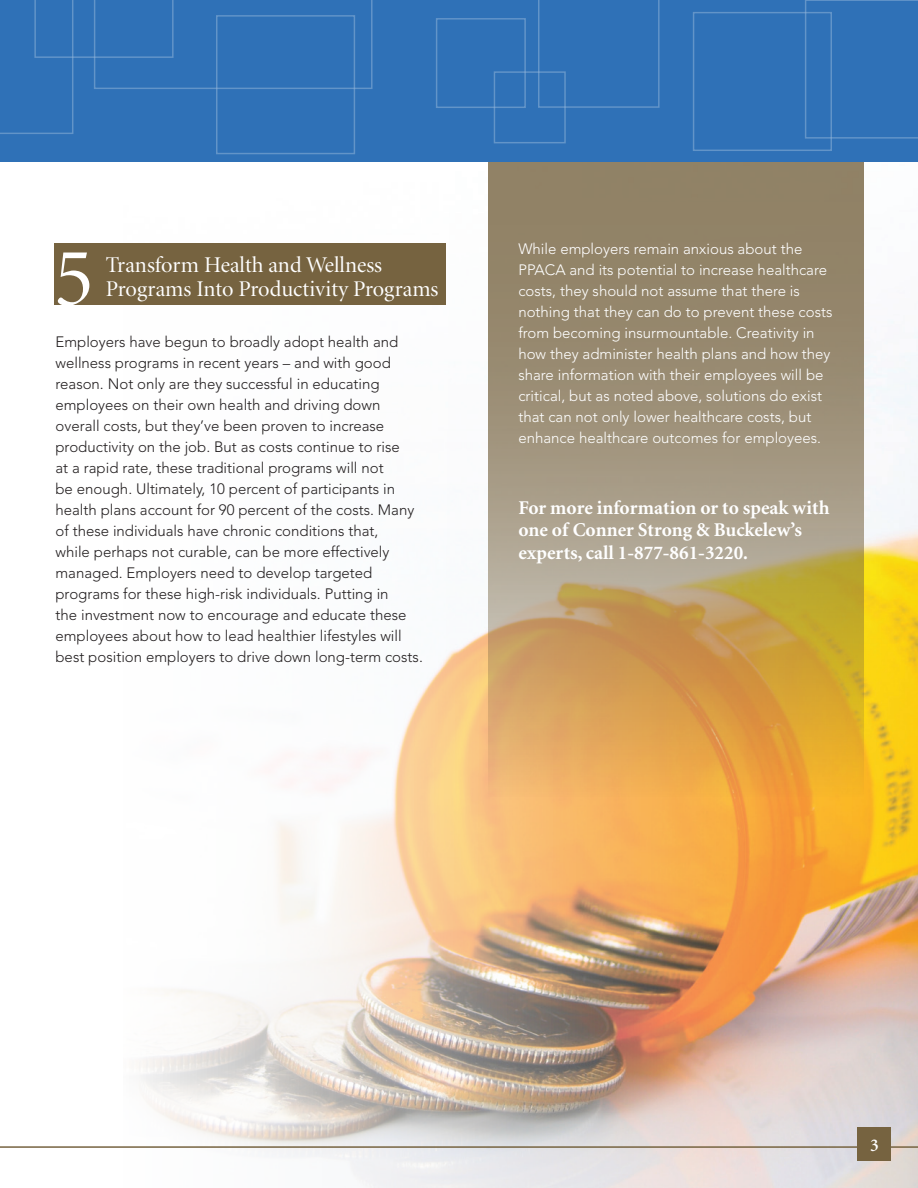
<style>
.page{position:relative;width:918px;height:1188px;background:#fff}
.page>*{position:absolute;margin:0;border:0;box-sizing:border-box;transform-origin:0 0}
.t1{font:84.15px "Minion Display";color:#fff}
.t2{font:22.5px/24px "Minion Display";color:#fff}
.t3{font:700 19.5px/22.4px "Minion";color:#fff}
.t4{font:600 18px "Minion";color:#fff}
.t5{font:300 15px/21px "Avenir LT Std";color:#231f20}
.t6{font:300 15px/21px "Avenir LT Std";color:#fff}
</style>
<div class="page">
<img style="left:123px;top:243px;width:795px;height:945px">
<div style="left:0;top:0;width:918px;height:162px;background:#2f71b7"></div>
<svg style="left:0;top:0;width:373px;height:134px"></svg>
<svg style="left:538px;top:0;width:122px;height:108px"></svg>
<svg style="left:805px;top:0;width:113px;height:139px"></svg>
<hr style="left:0;top:1146px;width:918px;height:2px;background:#766340">
<div style="left:858px;top:1128px;width:33px;height:33px;background:#766340"></div>
<svg style="left:488px;top:162px;width:376px;height:634px;background:#b09569"></svg>
<div style="left:54px;top:243px;width:391px;height:61px;background:#766340"></div>
<p class="t1" style="left:54px;top:237px;width:41px">5</p>
<p class="t2" style="left:106px;top:254px;width:334px">Transform Health and Wellness<br>Programs Into Productivity Programs</p>
<p class="t5" style="left:56px;top:332px;width:369px">Employers have begun to broadly adopt health and wellness programs in recent years – and with good reason. Not only are they successful in educating employees on their own health and driving down overall costs, but they’ve been proven to increase productivity on the job. But as costs continue to rise<br>at a rapid rate, these traditional programs will not<br>be enough. Ultimately, 10 percent of participants in health plans account for 90 percent of the costs. Many of these individuals have chronic conditions that,<br>while perhaps not curable, can be more effectively managed. Employers need to develop targeted programs for these high-risk individuals. Putting in<br>the investment now to encourage and educate these employees about how to lead healthier lifestyles will best position employers to drive down long-term costs.</p>
<p class="t6" style="left:518px;top:239px;width:316px">While employers remain anxious about the PPACA and its potential to increase healthcare costs, they should not assume that there is nothing that they can do to prevent these costs from becoming insurmountable. Creativity in how they administer health plans and how they share information with their employees will be critical, but as noted above, solutions do exist that can not only lower healthcare costs, but enhance healthcare outcomes for employees.</p>
<p class="t3" style="left:518px;top:497px;width:313px">For more information or to speak with one of Conner Strong &amp; Buckelew’s experts, call 1-877-861-3220.</p>
<p class="t4" style="left:870px;top:1136px;width:10px">3</p>
</div>
